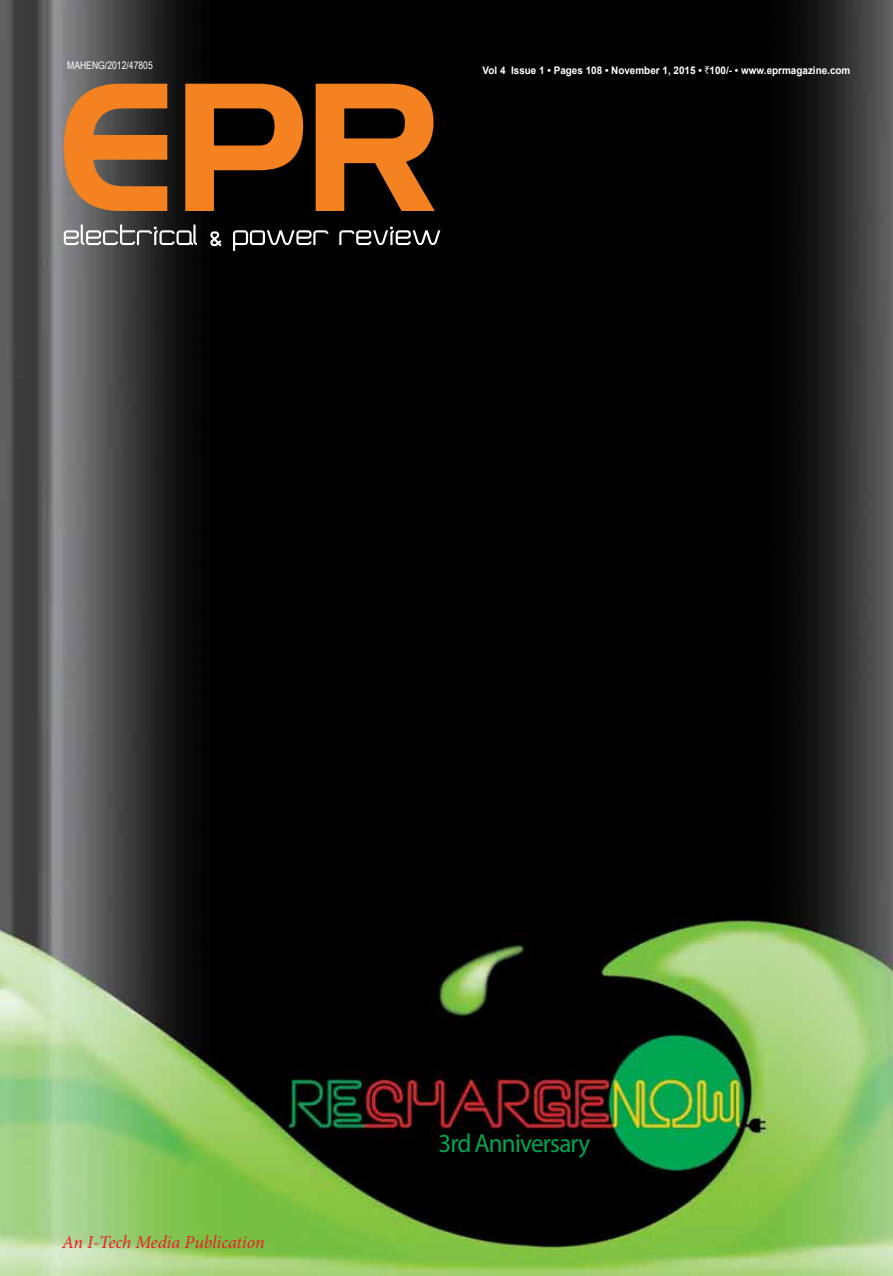
<style>
.page{position:relative;width:893px;height:1276px;background:#fff}
.page>*{position:absolute;margin:0;border:0;box-sizing:border-box;transform-origin:0 0}
.t1{font:26.1px "Myriad Pro";letter-spacing:-.03em;color:#00a651;scale:.95 1}
.t2{font:italic 18px "Minion Pro";letter-spacing:-.01em;color:#ed1d24}
.t3{font:700 10.5px "Arial";color:#fff;scale:.94 1}
.t4{font:10.5px "Arial Narrow";color:#fff}
.s1{font-family:"Rupee Foradian";font-weight:400}
</style>
<div class="page">
<img style="left:0;top:0;width:893px;height:1276px">
<svg style="left:64px;top:84px;width:371px;height:127px;background:#93521a"></svg>
<svg style="left:64px;top:224px;width:376px;height:27px;background:#414141"></svg>
<p class="t4" style="left:67px;top:58px;width:87px">MAHENG/2012/47805</p>
<p class="t3" style="left:483px;top:63px;width:393px">Vol 4 Issue 1 • Pages 108 • November 1, 2015 • <span class="s1">`</span>100/- • www.eprmagazine.com</p>
<p class="t2" style="left:62px;top:1230px;width:204px">An I-Tech Media Publication</p>
<p class="t1" style="left:438px;top:1127px;width:161px">3rdAnniversary</p>
</div>
